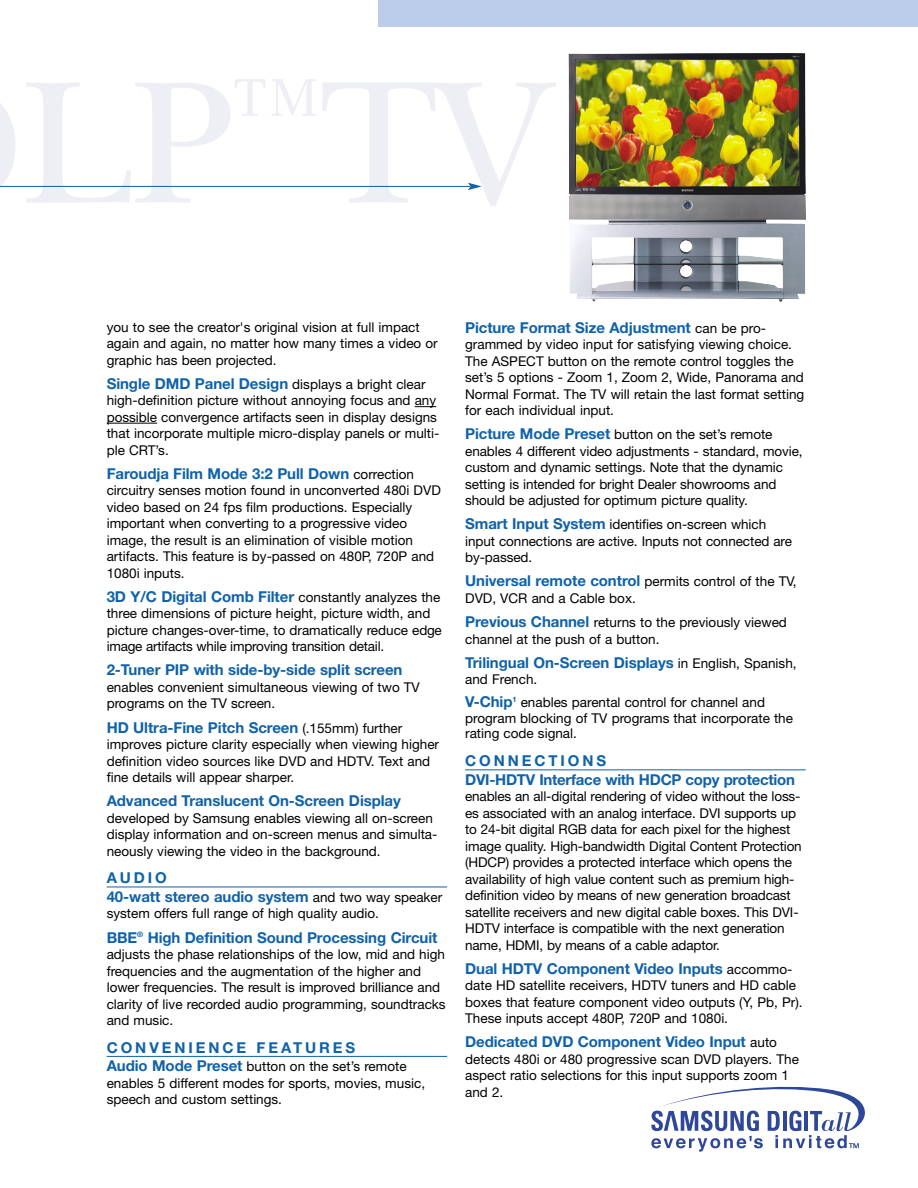
<style>
.page{position:relative;width:918px;height:1188px;background:#fff}
.page>*{position:absolute;margin:0;border:0;box-sizing:border-box;transform-origin:0 0}
.t1{font:700 15px/18.6px "Helvetica Neue";letter-spacing:-.005em;color:#1062a9}
.t2{font:700 15px "Helvetica Neue";letter-spacing:.195em;color:#1062a9}
.t3{font:13.5px/16.5px "Helvetica Neue";color:#000}
.s1{font-weight:400;font-size:13.5px;color:#000}
.s2{font-weight:700;font-size:15px;color:#1062a9}
</style>
<div class="page">
<div style="left:378px;top:0;width:540px;height:27px;background:#bbcdea"></div>
<svg style="left:651px;top:1086px;width:214px;height:66px"></svg>
<svg style="left:415px;top:406px;width:21px;height:1px"></svg>
<hr style="left:107px;top:423px;width:50px;height:1px;background:#000">
<hr style="left:107px;top:887px;width:340px;height:1px;background:#1062a9">
<hr style="left:107px;top:1056px;width:340px;height:1px;background:#1062a9">
<hr style="left:465px;top:770px;width:341px;height:1px;background:#1062a9">
<hr style="left:0;top:186px;width:470px;height:1px;background:#1062a9">
<svg style="left:468px;top:183px;width:14px;height:7px"></svg>
<img style="left:568px;top:53px;width:238px;height:249px">
<p class="t3" style="left:107px;top:320px;width:333px">you to see the creator's original vision at full impact again and again, no matter how many times a video or graphic has been projected.</p>
<p class="t1" style="left:107px;top:376px;width:320px">Single DMD Panel Design <span class="s1">displays a bright clear</span></p>
<p class="t3" style="left:107px;top:394px;width:334px">high-definition picture without annoying focus and any possible convergence artifacts seen in display designs that incorporate multiple micro-display panels or multi&shy;ple CRT’s.</p>
<p class="t1" style="left:107px;top:466px;width:309px">Faroudja Film Mode 3:2 Pull Down <span class="s1">correction</span></p>
<p class="t3" style="left:107px;top:484px;width:336px">circuitry senses motion found in unconverted 480i DVD video based on 24 fps film productions. Especially important when converting to a progressive video image, the result is an elimination of visible motion artifacts. This feature is by-passed on 480P, 720P and 1080i inputs.</p>
<p class="t1" style="left:107px;top:589px;width:335px">3D Y/C Digital Comb Filter <span class="s1">constantly analyzes the</span></p>
<p class="t3" style="left:107px;top:607px;width:337px">three dimensions of picture height, picture width, and picture changes-over-time, to dramatically reduce edge image artifacts while improving transition detail.</p>
<p class="t1" style="left:107px;top:662px;width:297px">2-Tuner PIP with side-by-side split screen</p>
<p class="t3" style="left:107px;top:680px;width:315px">enables convenient simultaneous viewing of two TV programs on the TV screen.</p>
<p class="t1" style="left:107px;top:719px;width:297px">HD Ultra-Fine Pitch Screen <span class="s1">(.155mm) further</span></p>
<p class="t3" style="left:107px;top:737px;width:334px">improves picture clarity especially when viewing higher definition video sources like DVD and HDTV. Text and fine details will appear sharper.</p>
<p class="t1" style="left:107px;top:793px;width:296px">Advanced Translucent On-Screen Display</p>
<p class="t3" style="left:107px;top:811px;width:332px">developed by Samsung enables viewing all on-screen display information and on-screen menus and simulta&shy;neously viewing the video in the background.</p>
<p class="t1" style="left:107px;top:870px;width:337px">AUDIO<br>40-watt stereo audio system <span class="s1">and two way speaker</span></p>
<p class="t3" style="left:107px;top:907px;width:274px">system offers full range of high quality audio.</p>
<p class="t1" style="left:107px;top:929px;width:332px">BBE<sup>®</sup> High Definition Sound Processing Circuit</p>
<p class="t3" style="left:107px;top:947px;width:341px">adjusts the phase relationships of the low, mid and high frequencies and the augmentation of the higher and lower frequencies. The result is improved brilliance and clarity of live recorded audio programming, soundtracks and music.</p>
<p class="t2" style="left:107px;top:1042px;width:250px">CONVENIENCE FEATURES</p>
<p class="t3" style="left:107px;top:1060px;width:320px"><span class="s2">Audio Mode Preset</span> button on the set’s remote enables 5 different modes for sports, movies, music, speech and custom settings.</p>
<p class="t1" style="left:465px;top:320px;width:302px">Picture Format Size Adjustment <span class="s1">can be pro-</span></p>
<p class="t3" style="left:465px;top:338px;width:341px">grammed by video input for satisfying viewing choice.<br>The ASPECT button on the remote control toggles the set’s 5 options - Zoom 1, Zoom 2, Wide, Panorama and Normal Format. The TV will retain the last format setting for each individual input.</p>
<p class="t3" style="left:465px;top:428px;width:339px"><span class="s2">Picture Mode Preset</span> button on the set’s remote enables 4 different video adjustments - standard, movie, custom and dynamic settings. Note that the dynamic setting is intended for bright Dealer showrooms and should be adjusted for optimum picture quality.</p>
<p class="t3" style="left:465px;top:518px;width:328px"><span class="s2">Smart Input System</span> identifies on-screen which input connections are active. Inputs not connected are by-passed.</p>
<p class="t1" style="left:465px;top:573px;width:333px">Universal remote control <span class="s1">permits control of the TV,</span></p>
<p class="t3" style="left:465px;top:588px;width:323px;line-height:24px">DVD, VCR and a Cable box.<br><span class="s2">Previous Channel</span> returns to the previously viewed</p>
<p class="t3" style="left:465px;top:632px;width:196px">channel at the push of a button.</p>
<p class="t1" style="left:465px;top:654px;width:333px">Trilingual On-Screen Displays <span class="s1">in English, Spanish,</span></p>
<p class="t3" style="left:465px;top:669px;width:301px;line-height:23.1px">and French.<br><span class="s2">V-Chip</span><sup>1</sup> enables parental control for channel and</p>
<p class="t3" style="left:465px;top:712px;width:329px;line-height:15.6px">program blocking of TV programs that incorporate the rating code signal.</p>
<p class="t1" style="left:465px;top:753px;width:331px">CONNECTIONS<br>DVI-HDTV Interface with HDCP copy protection</p>
<p class="t3" style="left:465px;top:790px;width:338px">enables an all-digital rendering of video without the loss&shy;es associated with an analog interface. DVI supports up to 24-bit digital RGB data for each pixel for the highest image quality. High-bandwidth Digital Content Protection (HDCP) provides a protected interface which opens the availability of high value content such as premium high&shy;definition video by means of new generation broadcast satellite receivers and new digital cable boxes. This DVI-HDTV interface is compatible with the next generation name, HDMI, by means of a cable adaptor.</p>
<p class="t1" style="left:465px;top:961px;width:329px">Dual HDTV Component Video Inputs <span class="s1">accommo-</span></p>
<p class="t3" style="left:465px;top:979px;width:339px">date HD satellite receivers, HDTV tuners and HD cable boxes that feature component video outputs (Y, Pb, Pr).<br>These inputs accept 480P, 720P and 1080i.</p>
<p class="t1" style="left:465px;top:1034px;width:313px">Dedicated DVD Component Video Input <span class="s1">auto</span></p>
<p class="t3" style="left:465px;top:1052px;width:335px">detects 480i or 480 progressive scan DVD players. The aspect ratio selections for this input supports zoom 1 and 2.</p>
</div>
